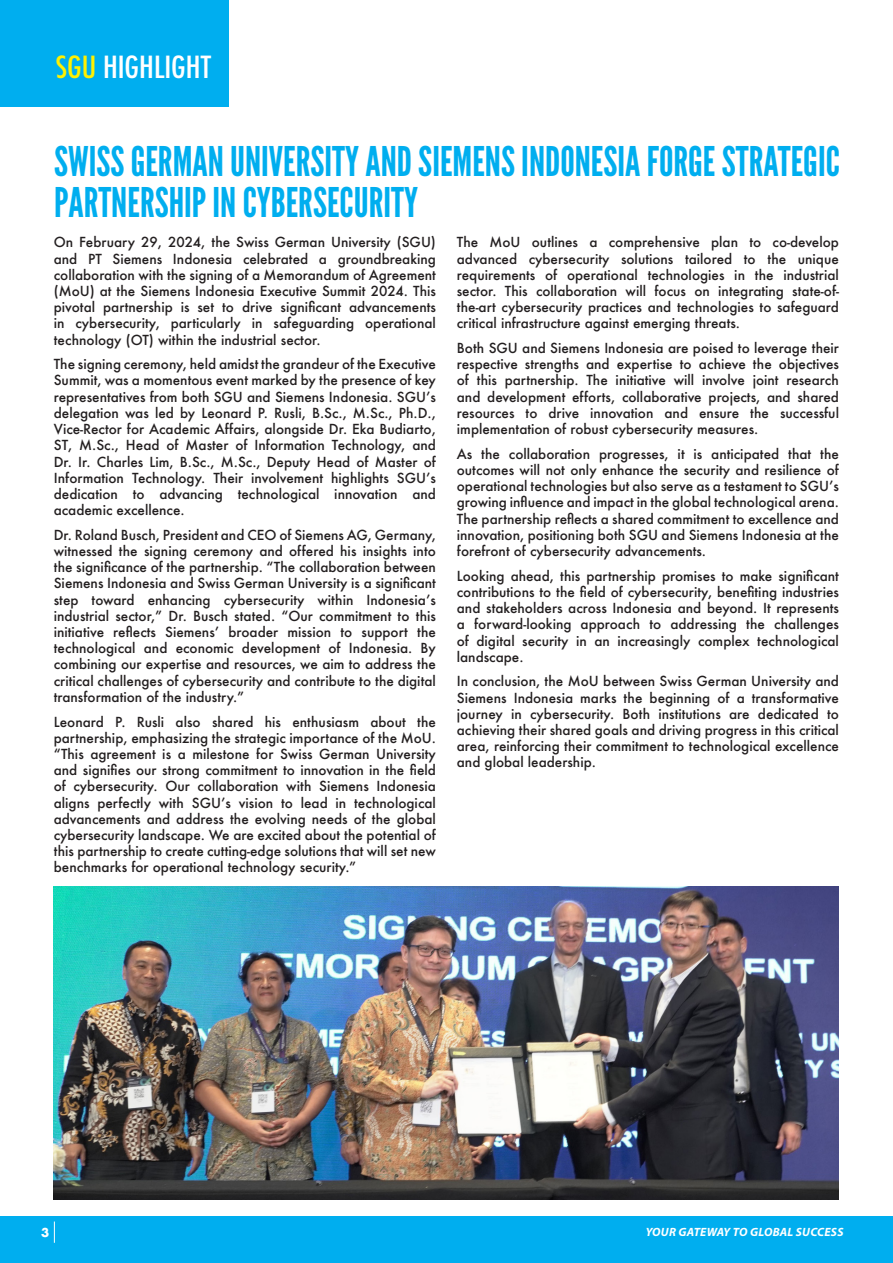
<style>
.page{position:relative;width:893px;height:1263px;background:#fff}
.page>*{position:absolute;margin:0;border:0;box-sizing:border-box;transform-origin:0 0}
.t1{font:40.8px/40.8px "League Gothic";color:#00aeef}
.t2{font:500 condensed 29.7px "Futura";color:#fff;scale:1.06 1}
.t3{font:500 13.5px/16.2px "Futura";color:#231f20;text-align:justify}
.t4{font:italic 700 12px "Myriad Pro";letter-spacing:.02em;color:#fff}
.t5{font:700 12px "Futura";color:#fff}
.s1{color:#fff101}
</style>
<div class="page">
<img style="left:54px;top:887px;width:785px;height:312px">
<div style="left:0;top:1216px;width:893px;height:47px;background:#00aeef"></div>
<svg style="left:54px;top:1221px;width:1px;height:22px"></svg>
<div style="left:0;top:0;width:229px;height:106px;background:#00aeef"></div>
<p class="t2" style="left:56px;top:48px;width:148px"><span class="s1">SGU</span> HIGHLIGHT</p>
<p class="t1" style="left:54px;top:141px;width:787px">SWISS GERMAN UNIVERSITY AND SIEMENS INDONESIA FORGE STRATEGIC<br>PARTNERSHIP IN CYBERSECURITY</p>
<p class="t3" style="left:54px;top:234px;width:384px">On February 29, 2024, the Swiss German University (SGU) and PT Siemens Indonesia celebrated a groundbreaking collaboration with the signing of a Memorandum of Agreement (MoU) at the Siemens Indonesia Executive Summit 2024. This pivotal partnership is set to drive significant advancements in cybersecurity, particularly in safeguarding operational technology (OT) within the industrial sector.</p>
<p class="t3" style="left:54px;top:356px;width:384px">The signing ceremony, held amidst the grandeur of the Executive Summit, was a momentous event marked by the presence of key representatives from both SGU and Siemens Indonesia. SGU’s delegation was led by Leonard P. Rusli, B.Sc., M.Sc., Ph.D., Vice-Rector for Academic Affairs, alongside Dr. Eka Budiarto, ST, M.Sc., Head of Master of Information Technology, and Dr. Ir. Charles Lim, B.Sc., M.Sc., Deputy Head of Master of Information Technology. Their involvement highlights SGU’s dedication to advancing technological innovation and academic excellence.</p>
<p class="t3" style="left:54px;top:526px;width:384px">Dr. Roland Busch, President and CEO of Siemens AG, Germany, witnessed the signing ceremony and offered his insights into the significance of the partnership. “The collaboration between Siemens Indonesia and Swiss German University is a significant step toward enhancing cybersecurity within Indonesia’s industrial sector,” Dr. Busch stated. “Our commitment to this initiative reflects Siemens’ broader mission to support the technological and economic development of Indonesia. By combining our expertise and resources, we aim to address the critical challenges of cybersecurity and contribute to the digital transformation of the industry.”</p>
<p class="t3" style="left:54px;top:713px;width:384px">Leonard P. Rusli also shared his enthusiasm about the partnership, emphasizing the strategic importance of the MoU. “This agreement is a milestone for Swiss German University and signifies our strong commitment to innovation in the field of cybersecurity. Our collaboration with Siemens Indonesia aligns perfectly with SGU’s vision to lead in technological advancements and address the evolving needs of the global cybersecurity landscape. We are excited about the potential of this partnership to create cutting-edge solutions that will set new benchmarks for operational technology security.”</p>
<p class="t3" style="left:457px;top:234px;width:384px">The MoU outlines a comprehensive plan to co-develop advanced cybersecurity solutions tailored to the unique requirements of operational technologies in the industrial sector. This collaboration will focus on integrating state-of&shy;the-art cybersecurity practices and technologies to safeguard critical infrastructure against emerging threats.</p>
<p class="t3" style="left:457px;top:340px;width:384px">Both SGU and Siemens Indonesia are poised to leverage their respective strengths and expertise to achieve the objectives of this partnership. The initiative will involve joint research and development efforts, collaborative projects, and shared resources to drive innovation and ensure the successful implementation of robust cybersecurity measures.</p>
<p class="t3" style="left:457px;top:445px;width:384px">As the collaboration progresses, it is anticipated that the outcomes will not only enhance the security and resilience of operational technologies but also serve as a testament to SGU’s growing influence and impact in the global technological arena.<br>The partnership reflects a shared commitment to excellence and innovation, positioning both SGU and Siemens Indonesia at the forefront of cybersecurity advancements.</p>
<p class="t3" style="left:457px;top:567px;width:384px">Looking ahead, this partnership promises to make significant contributions to the field of cybersecurity, benefiting industries and stakeholders across Indonesia and beyond. It represents a forward-looking approach to addressing the challenges of digital security in an increasingly complex technological landscape.</p>
<p class="t3" style="left:457px;top:673px;width:384px">In conclusion, the MoU between Swiss German University and Siemens Indonesia marks the beginning of a transformative journey in cybersecurity. Both institutions are dedicated to achieving their shared goals and driving progress in this critical area, reinforcing their commitment to technological excellence and global leadership.</p>
<p class="t5" style="left:41px;top:1224px;width:10px">3</p>
<p class="t4" style="left:646px;top:1224px;width:199px">YOUR GATEWAY TO GLOBAL SUCCESS</p>
</div>
